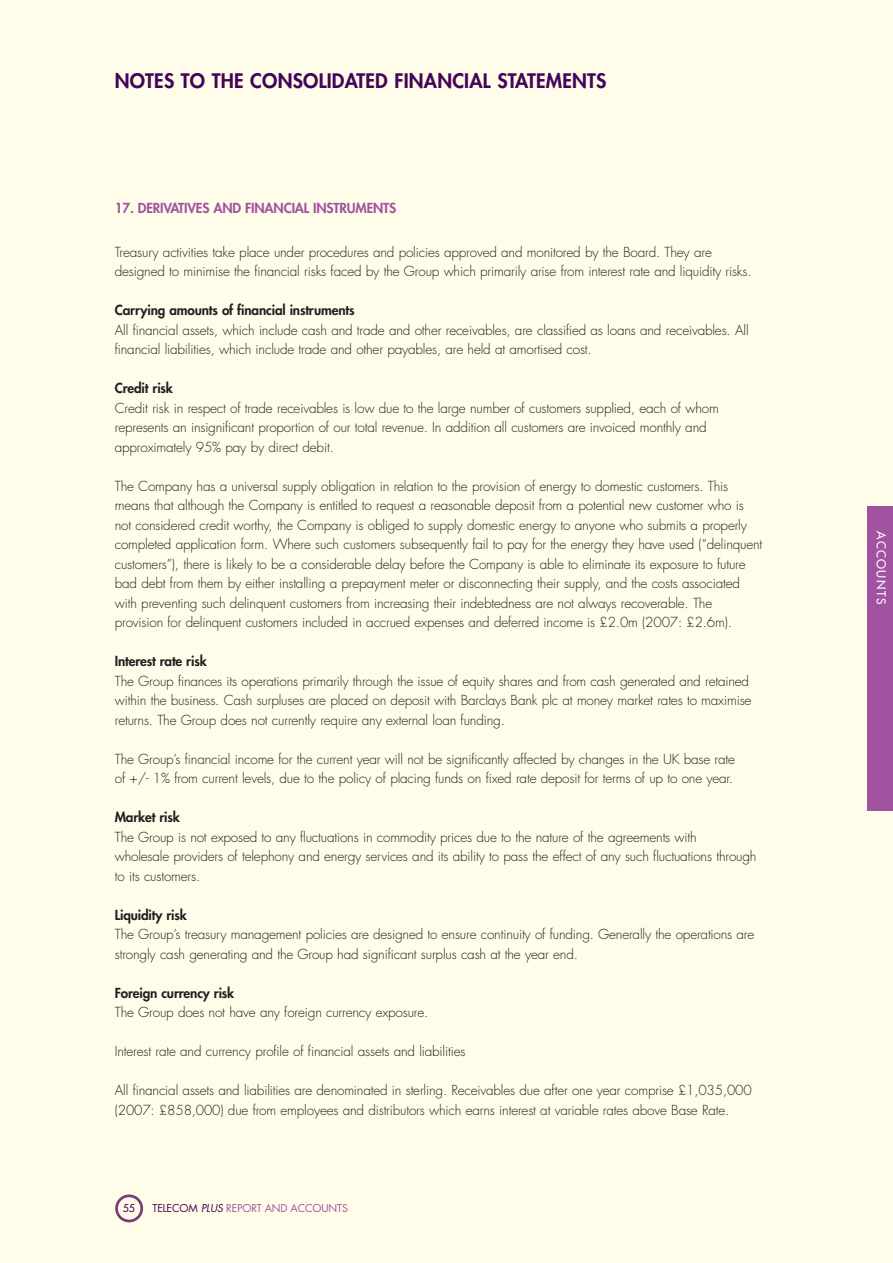
<style>
.page{position:relative;width:893px;height:1263px;background:#fffde9}
.page>*{position:absolute;margin:0;border:0;box-sizing:border-box;transform-origin:0 0}
.t1{font:800 19.5px "Futura Std";letter-spacing:.01em;color:#430459}
.t2{font:300 13.5px/19.5px "Futura Std";letter-spacing:-.015em;color:#231f20}
.t3{font:800 13.5px "Futura Std";letter-spacing:-.01em;color:#231f20}
.t4{font:800 13.5px "Futura Std";letter-spacing:-.01em;color:#a153a1}
.t5{font:500 12px "Futura Std";letter-spacing:.115em;color:#fff}
.t6{font:10.5px "Futura Std";letter-spacing:-.01em;color:#a153a1}
.t7{font:500 10.5px "Futura Std";color:#430459}
.s1{color:#430459}
.s2{font-style:italic;color:#430459}
</style>
<div class="page">
<div style="left:115px;top:1194px;width:28px;height:28px;border:3px solid #793a78;border-radius:50%"></div>
<div style="left:867px;top:506px;width:26px;height:305px;background:#a153a1"></div>
<h1 class="t1" style="left:115px;top:72px;width:493px">NOTES TO THE CONSOLIDATED FINANCIAL STATEMENTS</h1>
<p class="t4" style="left:115px;top:202px;width:283px">17. DERIVATIVES AND FINANCIAL INSTRUMENTS</p>
<p class="t2" style="left:115px;top:243px;width:638px">Treasury activities take place under procedures and policies approved and monitored by the Board. They are designed to minimise the financial risks faced by the Group which primarily arise from interest rate and liquidity risks.</p>
<p class="t3" style="left:115px;top:304px;width:241px">Carrying amounts of financial instruments</p>
<p class="t2" style="left:115px;top:321px;width:635px">All financial assets, which include cash and trade and other receivables, are classified as loans and receivables. All financial liabilities, which include trade and other payables, are held at amortised cost.</p>
<p class="t3" style="left:115px;top:382px;width:60px">Credit risk</p>
<p class="t2" style="left:115px;top:399px;width:605px">Credit risk in respect of trade receivables is low due to the large number of customers supplied, each of whom represents an insignificant proportion of our total revenue. In addition all customers are invoiced monthly and approximately 95% pay by direct debit.</p>
<p class="t2" style="left:115px;top:477px;width:649px">The Company has a universal supply obligation in relation to the provision of energy to domestic customers. This means that although the Company is entitled to request a reasonable deposit from a potential new customer who is not considered credit worthy, the Company is obliged to supply domestic energy to anyone who submits a properly completed application form. Where such customers subsequently fail to pay for the energy they have used (“delinquent customers”), there is likely to be a considerable delay before the Company is able to eliminate its exposure to future bad debt from them by either installing a prepayment meter or disconnecting their supply, and the costs associated with preventing such delinquent customers from increasing their indebtedness are not always recoverable. The provision for delinquent customers included in accrued expenses and deferred income is £2.0m (2007: £2.6m).</p>
<p class="t3" style="left:115px;top:655px;width:94px">Interest rate risk</p>
<p class="t2" style="left:115px;top:672px;width:638px">The Group finances its operations primarily through the issue of equity shares and from cash generated and retained within the business. Cash surpluses are placed on deposit with Barclays Bank plc at money market rates to maximise returns. The Group does not currently require any external loan funding.</p>
<p class="t2" style="left:115px;top:750px;width:622px">The Group’s financial income for the current year will not be significantly affected by changes in the UK base rate of +/- 1% from current levels, due to the policy of placing funds on fixed rate deposit for terms of up to one year.</p>
<p class="t3" style="left:115px;top:811px;width:67px">Market risk</p>
<p class="t2" style="left:115px;top:828px;width:643px">The Group is not exposed to any fluctuations in commodity prices due to the nature of the agreements with<br>wholesale providers of telephony and energy services and its ability to pass the effect of any such fluctuations through to its customers.</p>
<p class="t3" style="left:115px;top:908px;width:74px">Liquidity risk</p>
<p class="t2" style="left:115px;top:926px;width:641px">The Group’s treasury management policies are designed to ensure continuity of funding. Generally the operations are strongly cash generating and the Group had significant surplus cash at the year end.</p>
<p class="t3" style="left:115px;top:986px;width:121px">Foreign currency risk</p>
<p class="t2" style="left:115px;top:1004px;width:315px">The Group does not have any foreign currency exposure.</p>
<p class="t2" style="left:115px;top:1043px;width:352px">Interest rate and currency profile of financial assets and liabilities</p>
<p class="t2" style="left:115px;top:1082px;width:638px">All financial assets and liabilities are denominated in sterling. Receivables due after one year comprise £1,035,000 (2007: £858,000) due from employees and distributors which earns interest at variable rates above Base Rate.</p>
<p class="t7" style="left:123px;top:1202px;width:14px">55</p>
<p class="t6" style="left:153px;top:1203px;width:197px"><span class="s1">TELECOM</span> <span class="s2">PLUS</span> REPORT AND ACCOUNTS</p>
<p class="t5" style="left:887px;top:531px;width:75px;rotate:90deg">ACCOUNTS</p>
</div>
